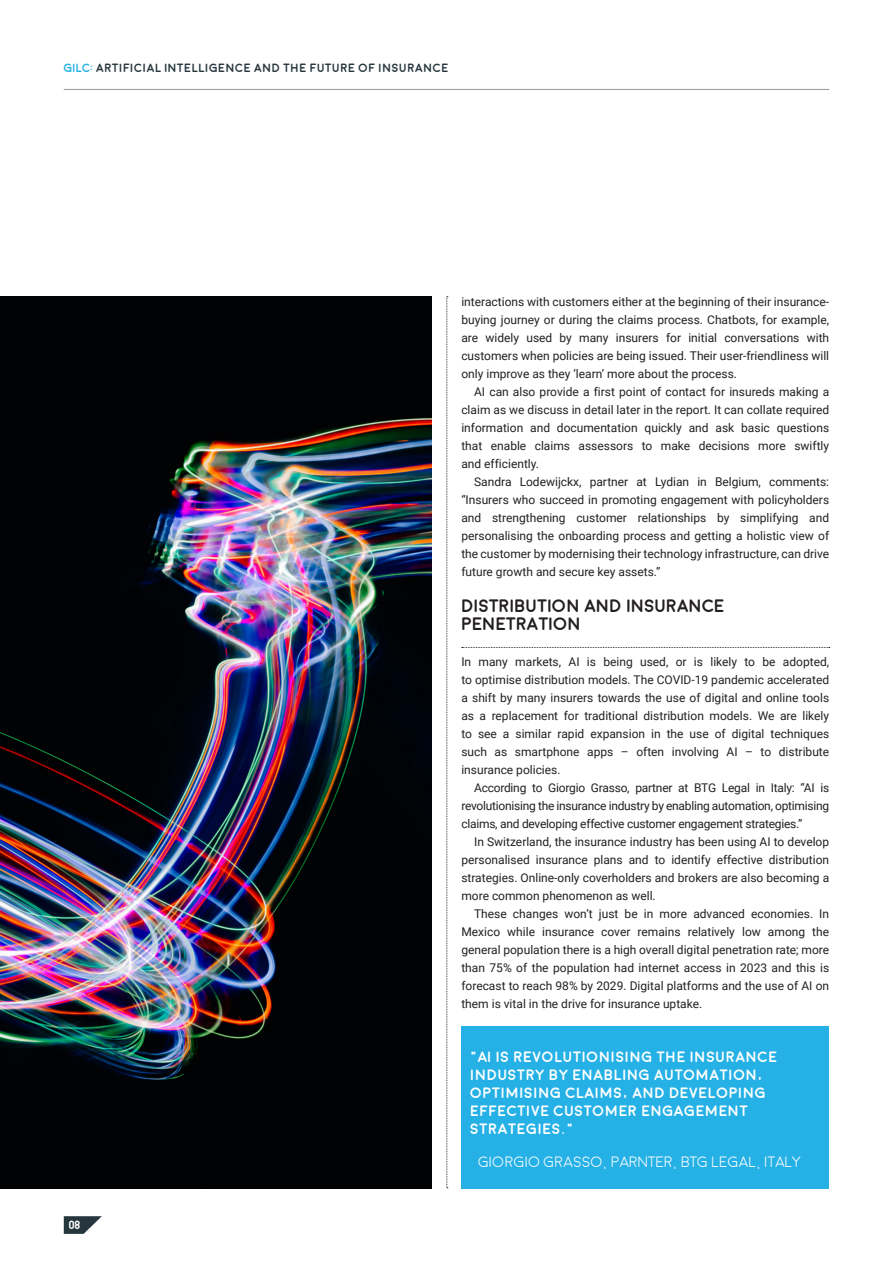
<style>
.page{position:relative;width:893px;height:1263px;background:#fff}
.page>*{position:absolute;margin:0;border:0;box-sizing:border-box;transform-origin:0 0}
.A_HEAD{font:700 18px/18px "Moon";color:#231f20}
.quote{font:700 15px/18px "Moon";color:#fff}
.quote-2{font:300 15px "Moon";letter-spacing:-.01em;color:#fff}
.body_copy{font:12px/18px "Roboto";color:#231f20;text-align:justify}
.t1{font:700 12px "Moon";color:#26363d}
.t2{font:700 12px "Moon";color:#fff}
.s1{color:#26b1e6}
</style>
<div class="page">
<div style="left:461px;top:1026px;width:368px;height:162px;background:#26b1e6"></div>
<svg style="left:462px;top:647px;width:368px;height:1px"></svg>
<svg style="left:446px;top:296px;width:2px;height:892px;background:#cbcacb"></svg>
<img style="left:0;top:296px;width:432px;height:892px">
<svg style="left:64px;top:1216px;width:38px;height:18px"></svg>
<hr style="left:64px;top:89px;width:765px;height:1px;background:#93949e">
<p class="t1" style="left:64px;top:62px;width:386px"><span class="s1">GILC:</span> ARTIFICIAL INTELLIGENCE AND THE FUTURE OF INSURANCE</p>
<p class="t2" style="left:68px;top:1219px;width:14px">08</p>
<p class="body_copy" style="left:461px;top:292px;width:369px">interactions with customers either at the beginning of their insurance&shy;buying journey or during the claims process. Chatbots, for example, are widely used by many insurers for initial conversations with customers when policies are being issued. Their user-friendliness will only improve as they ‘learn’ more about the process.</p>
<p class="body_copy" style="left:461px;top:382px;width:369px;text-indent:13px">AI can also provide a first point of contact for insureds making a claim as we discuss in detail later in the report. It can collate required information and documentation quickly and ask basic questions that enable claims assessors to make decisions more swiftly and efficiently.</p>
<p class="body_copy" style="left:461px;top:472px;width:369px;text-indent:13px">Sandra Lodewijckx, partner at Lydian in Belgium, comments: “Insurers who succeed in promoting engagement with policyholders and strengthening customer relationships by simplifying and personalising the onboarding process and getting a holistic view of the customer by modernising their technology infrastructure, can drive future growth and secure key assets.”</p>
<p class="A_HEAD" style="left:461px;top:597px;width:265px">DISTRIBUTION AND INSURANCE<br>PENETRATION</p>
<p class="body_copy" style="left:461px;top:652px;width:369px">In many markets, AI is being used, or is likely to be adopted, to optimise distribution models. The COVID-19 pandemic accelerated a shift by many insurers towards the use of digital and online tools as a replacement for traditional distribution models. We are likely to see a similar rapid expansion in the use of digital techniques such as smartphone apps – often involving AI – to distribute insurance policies.</p>
<p class="body_copy" style="left:461px;top:778px;width:369px;text-indent:13px">According to Giorgio Grasso, partner at BTG Legal in Italy: “AI is revolutionising the insurance industry by enabling automation, optimising claims, and developing effective customer engagement strategies.”</p>
<p class="body_copy" style="left:461px;top:832px;width:369px;text-indent:13px">In Switzerland, the insurance industry has been using AI to develop personalised insurance plans and to identify effective distribution strategies. Online-only coverholders and brokers are also becoming a more common phenomenon as well.</p>
<p class="body_copy" style="left:461px;top:904px;width:369px;text-indent:13px">These changes won’t just be in more advanced economies. In Mexico while insurance cover remains relatively low among the general population there is a high overall digital penetration rate; more than 75% of the population had internet access in 2023 and this is forecast to reach 98% by 2029. Digital platforms and the use of AI on them is vital in the drive for insurance uptake.</p>
<p class="quote" style="left:470px;top:1048px;width:309px">“AI IS REVOLUTIONISING THE INSURANCE<br>INDUSTRY BY ENABLING AUTOMATION,<br>OPTIMISING CLAIMS, AND DEVELOPING<br>EFFECTIVE CUSTOMER ENGAGEMENT<br>STRATEGIES.”</p>
<p class="quote-2" style="left:478px;top:1154px;width:324px">GIORGIO GRASSO, PARNTER, BTG LEGAL, ITALY</p>
</div>
